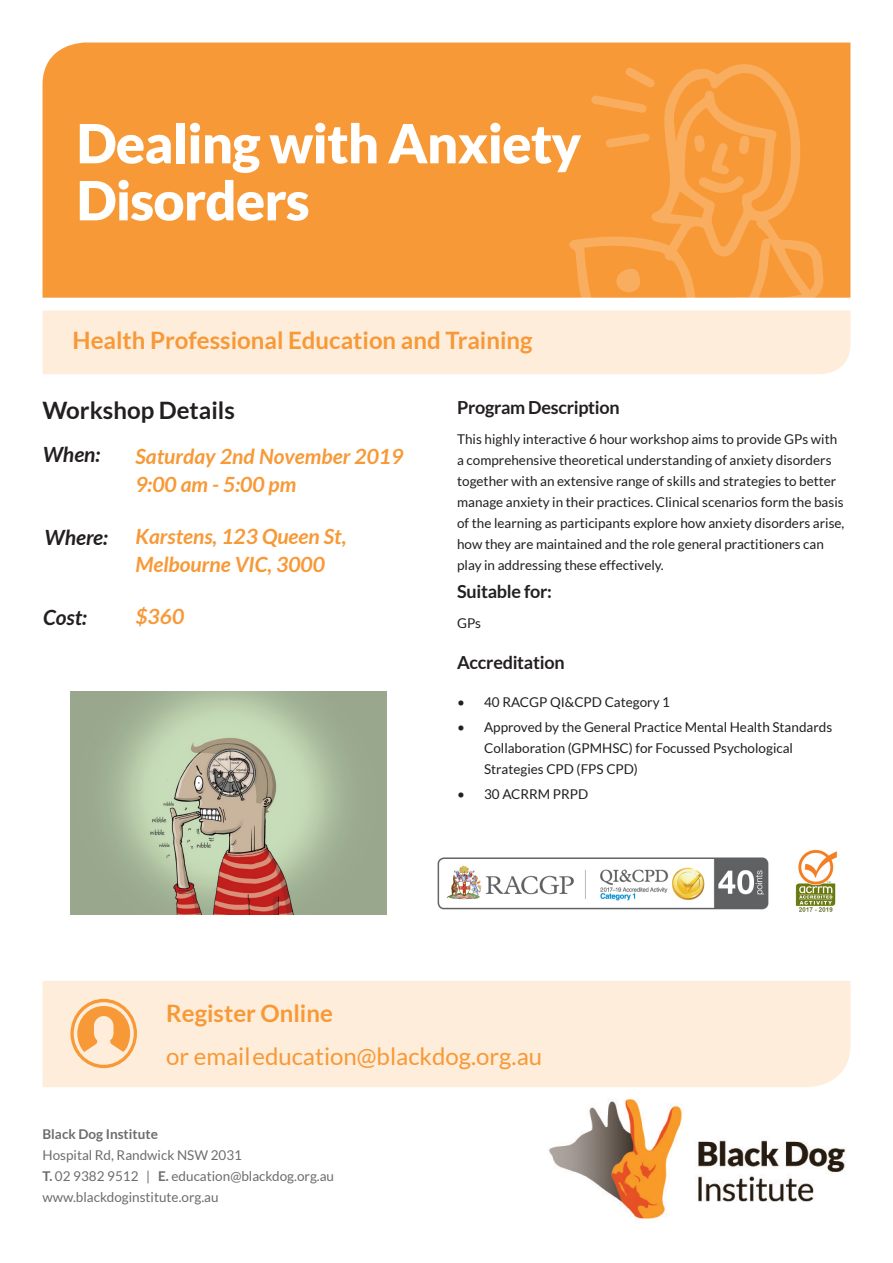
<style>
.page{position:relative;width:893px;height:1263px;background:#fff}
.page>*{position:absolute;margin:0;border:0;box-sizing:border-box;transform-origin:0 0}
.t1{font:900 54px/57px "Lato";letter-spacing:-.015em;color:#fff}
.Subtitle{font:24px/43.2px "Lato";color:#f89937}
.Subtitle-2{font:700 24px "Lato";color:#f89937}
.Body___Secondary_Sub{font:700 24px "Lato";color:#231f20}
.t2{font:italic 700 21px/28px "Lato";color:#f89937}
.Body{font:italic 700 21px "Lato";color:#231f20}
.Body___Secondary_Sub-2{font:italic 700 21px "Lato";color:#231f20}
.Body___Subhead{font:700 18px "Lato";letter-spacing:-.015em;color:#231f20}
.Body-2{font:700 18px "Lato";letter-spacing:-.015em;color:#231f20}
.Body-3{font:13.5px/21px "Lato";color:#231f20}
.t3{font:13.5px/21px "Lato";color:#6c6d70}
.t4{font:700 13.5px "Lato";color:#6c6d70}
.s1{font-weight:700}
</style>
<div class="page">
<img style="left:549px;top:1099px;width:297px;height:120px">
<div style="left:43px;top:43px;width:807px;height:255px;background:#f89937"></div>
<div style="left:43px;top:981px;width:807px;height:106px;background:#feedda"></div>
<svg style="left:70px;top:999px;width:67px;height:69px;background:#fbc892"></svg>
<svg style="left:569px;top:63px;width:255px;height:235px;background:#f89d40"></svg>
<svg style="left:616px;top:268px;width:25px;height:24px"></svg>
<svg style="left:694px;top:135px;width:55px;height:58px;background:#f89f43"></svg>
<svg style="left:589px;top:64px;width:70px;height:51px;background:#f89c3e"></svg>
<svg style="left:602px;top:128px;width:51px;height:25px"></svg>
<div style="left:43px;top:310px;width:807px;height:64px;background:#feedda"></div>
<img style="left:437px;top:857px;width:332px;height:53px">
<img style="left:71px;top:691px;width:315px;height:223px">
<img style="left:795px;top:849px;width:43px;height:63px">
<p class="t1" style="left:77px;top:114px;width:506px">Dealing with Anxiety<br>Disorders</p>
<p class="Subtitle-2" style="left:73px;top:326px;width:462px">Health Professional Education and Training</p>
<p class="Body___Secondary_Sub" style="left:43px;top:397px;width:194px">Workshop Details</p>
<p class="Body" style="left:43px;top:442px;width:59px">When:</p>
<p class="Body___Secondary_Sub-2" style="left:44px;top:525px;width:65px">Where:</p>
<p class="Body" style="left:43px;top:605px;width:45px">Cost:</p>
<h3 class="t2" style="left:135px;top:442px;width:269px">Saturday 2nd November 2019<br>9:00 am - 5:00 pm</h3>
<h3 class="t2" style="left:135px;top:522px;width:212px">Karstens, 123 Queen St,<br>Melbourne VIC, 3000</h3>
<h3 class="t2" style="left:135px;top:602px;width:50px">$360</h3>
<p class="Body___Subhead" style="left:457px;top:397px;width:164px">Program Description</p>
<p class="Body-3" style="left:457px;top:428px;width:389px">This highly interactive 6 hour workshop aims to provide GPs with a comprehensive theoretical understanding of anxiety disorders together with an extensive range of skills and strategies to better manage anxiety in their practices. Clinical scenarios form the basis of the learning as participants explore how anxiety disorders arise, how they are maintained and the role general practitioners can play in addressing these effectively.</p>
<p class="Body___Subhead" style="left:457px;top:581px;width:96px">Suitable for:</p>
<p class="Body-3" style="left:457px;top:612px;width:26px">GPs</p>
<p class="Body-2" style="left:457px;top:652px;width:109px">Accreditation</p>
<p class="Body-3" style="left:457px;top:691px;width:214px">• 40 RACGP QI&amp;CPD Category 1</p>
<p class="Body-3" style="left:484px;top:716px;width:350px;text-indent:-27px">• Approved by the General Practice Mental Health Standards<br>Collaboration (GPMHSC) for Focussed Psychological<br>Strategies CPD (FPS CPD)</p>
<p class="Body-3" style="left:457px;top:783px;width:133px">• 30 ACRRM PRPD</p>
<p class="Subtitle" style="left:166px;top:992px;width:377px"><span class="s1">Register Online<br></span>or email education@blackdog.org.au</p>
<p class="t4" style="left:43px;top:1126px;width:117px">Black Dog Institute</p>
<p class="t3" style="left:43px;top:1144px;width:293px">Hospital Rd, Randwick NSW 2031<br><span class="s1">T.</span> 02 9382 9512 | <span class="s1">E.</span> education@blackdog.org.au www.blackdoginstitute.org.au</p>
</div>
